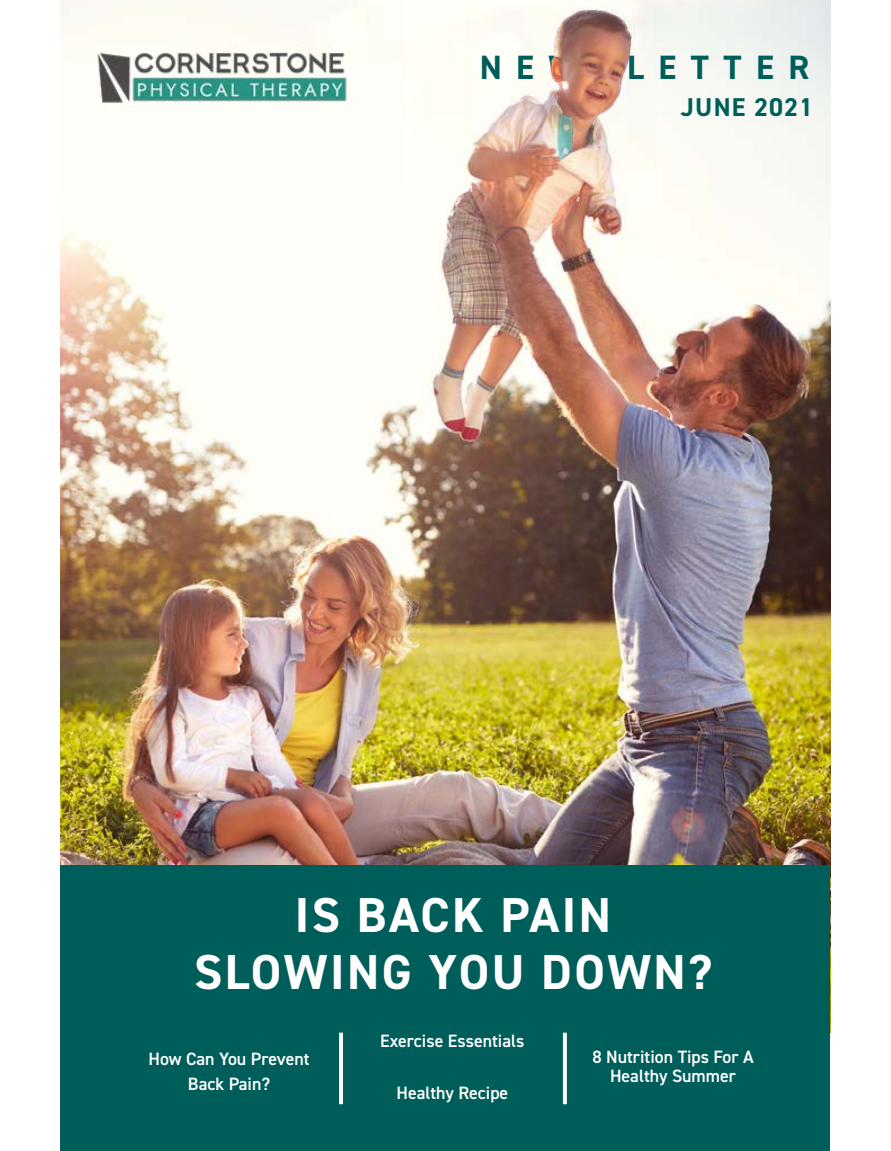
<style>
.page{position:relative;width:891px;height:1151px;background:#fff}
.page>*{position:absolute;margin:0;border:0;box-sizing:border-box;transform-origin:0 0}
.t1{font:700 49.05px/56.7px "DIN2014";letter-spacing:.05em;color:#fff;text-align:center}
.t2{font:700 33.75px "DIN2014";letter-spacing:.43em;color:#005e5a}
.t3{font:700 25.88px "DIN2014";letter-spacing:.045em;color:#005e5a}
.t4{font:600 17.78px/25.9px "DIN2014";color:#fff;text-align:center}
</style>
<div class="page">
<img style="left:61px;top:0;width:769px;height:865px">
<div style="left:61px;top:865px;width:769px;height:268px;background:#005e5a"></div>
<div style="left:61px;top:1133px;width:769px;height:17px;background:#005e5a"></div>
<hr style="left:339px;top:1032px;width:4px;height:71px;background:#fff">
<svg style="left:563px;top:1032px;width:4px;height:71px"></svg>
<img style="left:61px;top:0;width:344px;height:185px">
<img style="left:520px;top:0;width:136px;height:170px">
<h2 class="t2" style="left:480px;top:45px;width:331px">NEWSLETTER</h2>
<h3 class="t3" style="left:681px;top:90px;width:134px">JUNE 2021</h3>
<h1 class="t1" style="left:194px;top:886px;width:519px">IS BACK PAIN<br>SLOWING YOU DOWN?</h1>
<p class="t4" style="left:148px;top:1044px;width:163px">How Can You Prevent<br>Back Pain?</p>
<p class="t4" style="left:380px;top:1026px;width:146px">Exercise Essentials</p>
<p class="t4" style="left:396px;top:1079px;width:113px">Healthy Recipe</p>
<p class="t4" style="left:592px;top:1045px;width:163px;line-height:19.8px">8 Nutrition Tips For A<br>Healthy Summer</p>
</div>
